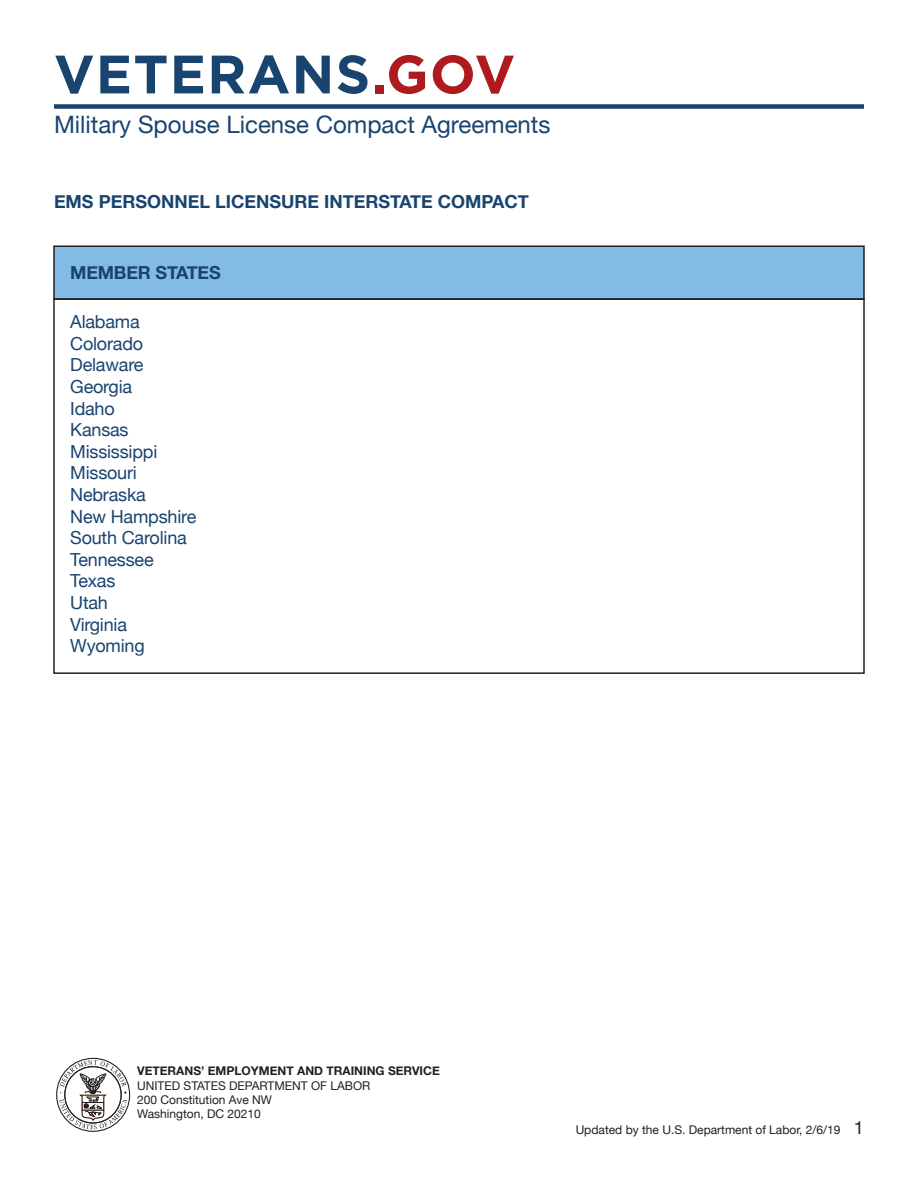
<style>
.page{position:relative;width:918px;height:1188px;background:#fff}
.page>*{position:absolute;margin:0;border:0;box-sizing:border-box;transform-origin:0 0}
.t1{font:700 54px "Gotham";letter-spacing:.025em;color:#194470}
.t2{font:24px "Helvetica Neue";color:#194470}
.t3{font:18px "Helvetica Neue";letter-spacing:-.01em;color:#194470}
.t4{font:700 18px "Helvetica Neue";color:#194470}
.t5{font:12px "Helvetica Neue";color:#231f20}
.t6{font:700 12px "Helvetica Neue";color:#231f20}
.s1{color:#ae1a1e}
.s2{font-size:18px}
</style>
<div class="page">
<div style="left:54px;top:104px;width:810px;height:5px;background:#194470"></div>
<div style="left:56px;top:1058px;width:74px;height:74px;border:1px solid #231f20;border-radius:50%"></div>
<svg style="left:59px;top:1060px;width:68px;height:69px"></svg>
<div style="left:54px;top:246px;width:810px;height:53px;background:#82bce6"></div>
<div style="left:53px;top:245px;width:812px;height:55px;border:2px solid #231f20"></div>
<div style="left:53px;top:298px;width:812px;height:376px;border:2px solid #231f20"></div>
<p class="t1" style="left:54px;top:43px;width:463px">VETERANS<span class="s1">.GOV</span></p>
<p class="t2" style="left:54px;top:107px;width:498px">Military Spouse License Compact Agreements</p>
<p class="t4" style="left:54px;top:187px;width:476px">EMS PERSONNEL LICENSURE INTERSTATE COMPACT</p>
<p class="t4" style="left:70px;top:258px;width:152px">MEMBER STATES</p>
<p class="t3" style="left:70px;top:309px;width:71px">Alabama</p>
<p class="t3" style="left:70px;top:330px;width:75px">Colorado</p>
<p class="t3" style="left:70px;top:352px;width:75px">Delaware</p>
<p class="t3" style="left:70px;top:374px;width:64px">Georgia</p>
<p class="t3" style="left:70px;top:395px;width:46px">Idaho</p>
<p class="t3" style="left:70px;top:417px;width:60px">Kansas</p>
<p class="t3" style="left:70px;top:438px;width:89px">Mississippi</p>
<p class="t3" style="left:70px;top:460px;width:68px">Missouri</p>
<p class="t3" style="left:70px;top:482px;width:77px">Nebraska</p>
<p class="t3" style="left:70px;top:503px;width:128px">New Hampshire</p>
<p class="t3" style="left:70px;top:525px;width:118px">South Carolina</p>
<p class="t3" style="left:70px;top:546px;width:85px">Tennessee</p>
<p class="t3" style="left:70px;top:568px;width:47px">Texas</p>
<p class="t3" style="left:70px;top:590px;width:39px">Utah</p>
<p class="t3" style="left:70px;top:611px;width:58px">Virginia</p>
<p class="t3" style="left:70px;top:633px;width:76px">Wyoming</p>
<p class="t6" style="left:137px;top:1062px;width:304px">VETERANS’ EMPLOYMENT AND TRAINING SERVICE</p>
<p class="t5" style="left:137px;top:1077px;width:235px">UNITED STATES DEPARTMENT OF LABOR</p>
<p class="t5" style="left:137px;top:1091px;width:136px">200 Constitution Ave NW</p>
<p class="t5" style="left:137px;top:1106px;width:125px">Washington, DC 20210</p>
<p class="t5" style="left:576px;top:1121px;width:290px">Updated by the U.S. Department of Labor, 2/6/19 <span class="s2">1</span></p>
</div>
